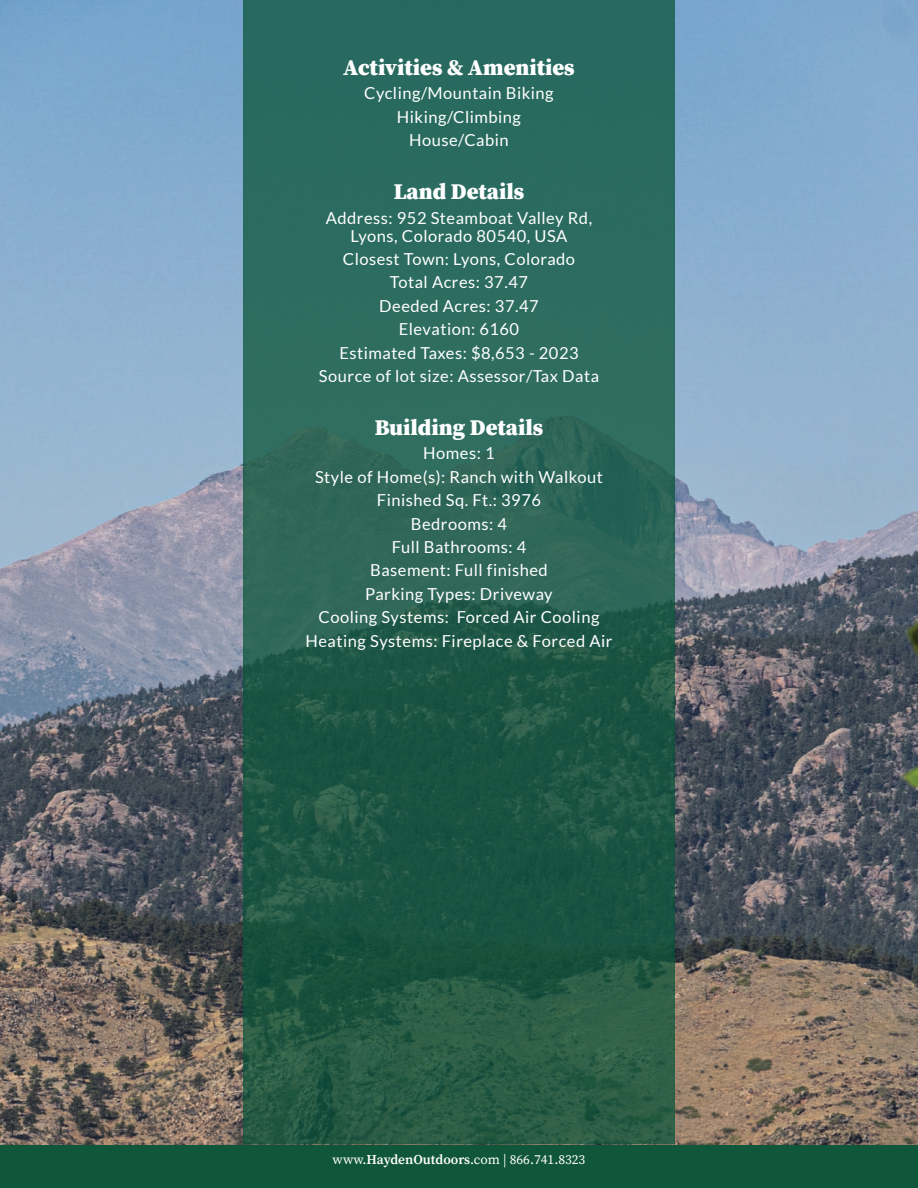
<style>
.page{position:relative;width:918px;height:1188px;background:#fff}
.page>*{position:absolute;margin:0;border:0;box-sizing:border-box;transform-origin:0 0}
.t1{font:900 22.5px "Source Serif Pro";color:#fff}
.t2{font:16.5px/23.4px "Lato";letter-spacing:.03em;color:#fff;text-align:center}
.t3{font:13.5px "Source Serif Pro";color:#fff}
.s1{font-weight:600}
</style>
<div class="page">
<div style="left:0;top:1144px;width:918px;height:44px;background:#0f563b"></div>
<img style="left:0;top:0;width:918px;height:1144px">
<svg style="left:243px;top:0;width:432px;height:1144px;background:#266051"></svg>
<h1 class="t1" style="left:343px;top:51px;width:233px">Activities &amp; Amenities</h1>
<p class="t2" style="left:364px;top:82px;width:191px">Cycling/Mountain Biking<br>Hiking/Climbing<br>House/Cabin</p>
<h1 class="t1" style="left:394px;top:176px;width:132px">Land Details</h1>
<p class="t2" style="left:326px;top:209px;width:268px;line-height:18px">Address: 952 Steamboat Valley Rd,<br>Lyons, Colorado 80540, USA</p>
<p class="t2" style="left:319px;top:247px;width:282px">Closest Town: Lyons, Colorado<br>Total Acres: 37.47<br>Deeded Acres: 37.47<br>Elevation: 6160<br>Estimated Taxes: $8,653 - 2023<br>Source of lot size: Assessor/Tax Data</p>
<h1 class="t1" style="left:375px;top:411px;width:170px">Building Details</h1>
<p class="t2" style="left:306px;top:442px;width:308px">Homes: 1<br>Style of Home(s): Ranch with Walkout<br>Finished Sq. Ft.: 3976<br>Bedrooms: 4<br>Full Bathrooms: 4<br>Basement: Full finished<br>Parking Types: Driveway<br>Cooling Systems: Forced Air Cooling<br>Heating Systems: Fireplace &amp; Forced Air</p>
<p class="t3" style="left:333px;top:1151px;width:254px">www.<span class="s1">HaydenOutdoors</span>.com | 866.741.8323</p>
</div>
